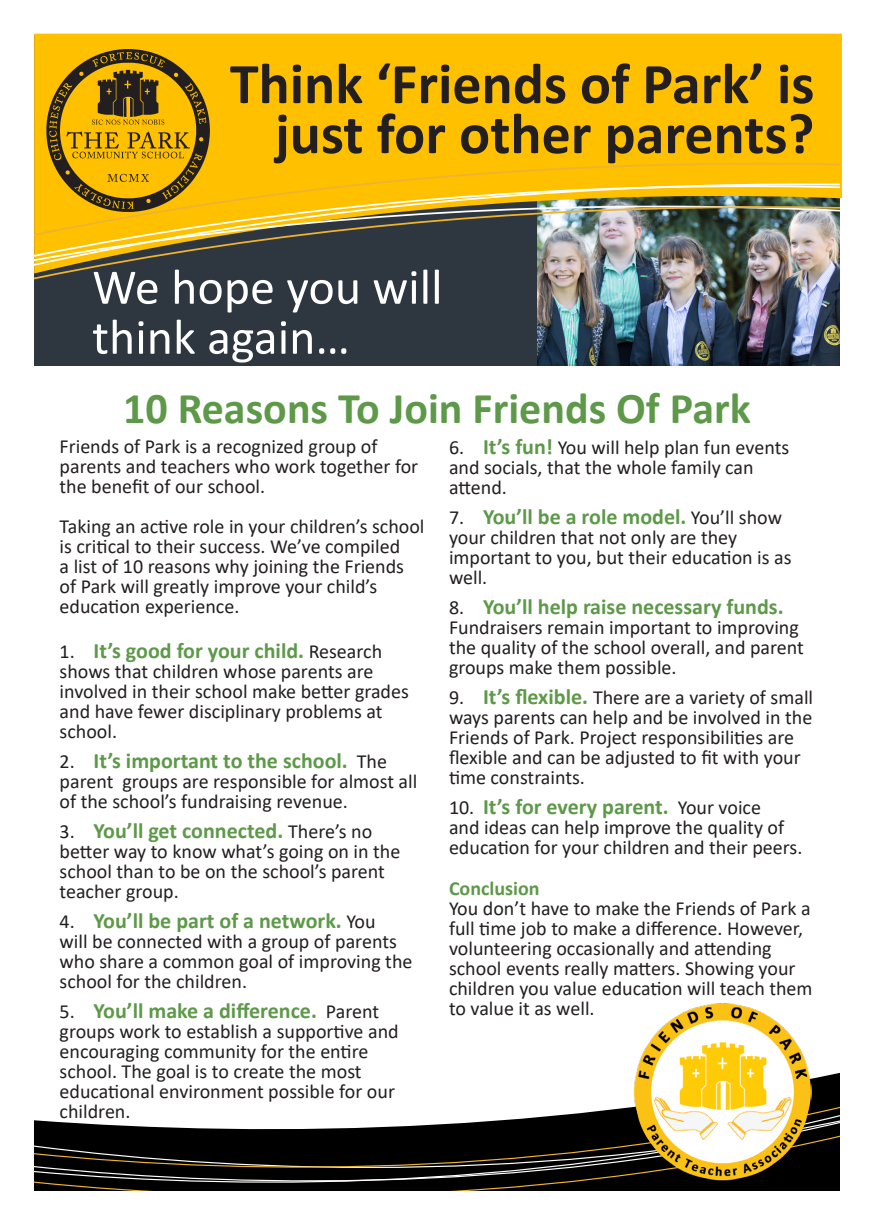
<style>
.page{position:relative;width:874px;height:1225px;background:#fff}
.page>*{position:absolute;margin:0;border:0;box-sizing:border-box;transform-origin:0 0}
.t1{font:700 58px/50px "Calibri";color:#231f20;text-align:right}
.t2{font:50px "Calibri";color:#fff}
.t3{font:700 44px "Calibri";color:#5d9949}
.t4{font:700 22px "Calibri";color:#5d9949}
.Paragraph_Style_1{font:20px/20px "Calibri";color:#231f20}
.Paragraph_Style_1-2{font:700 20px "Calibri";color:#5d9949}
.s1{font-weight:700;font-size:22px;color:#5d9949}
.s2{font-weight:400;font-size:20px;color:#231f20}
</style>
<div class="page">
<img style="left:536px;top:312px;width:303px;height:54px">
<div style="left:34px;top:35px;width:502px;height:331px;background:#2e3640"></div>
<div style="left:34px;top:34px;width:806px;height:239px;background:#ffc000"></div>
<svg style="left:33px;top:1180px;width:806px;height:11px;background:#110f0b"></svg>
<svg style="left:33px;top:1088px;width:806px;height:92px"></svg>
<img style="left:632px;top:1003px;width:179px;height:178px">
<div style="left:34px;top:144px;width:805px;height:21px;background:#ffc000"></div>
<svg style="left:34px;top:165px;width:805px;height:22px;background:#fec10a"></svg>
<img style="left:34px;top:187px;width:805px;height:125px">
<img style="left:44px;top:47px;width:168px;height:167px">
<p class="t1" style="left:230px;top:58px;width:585px">Think ‘Friends of Park’ is just for other parents?</p>
<p class="t2" style="left:92px;top:252px;width:351px">We hope you will</p>
<p class="t2" style="left:92px;top:302px;width:259px">think again…</p>
<p class="t3" style="left:123px;top:378px;width:629px">10 Reasons To Join Friends Of Park</p>
<p class="Paragraph_Style_1" style="left:60px;top:436px;width:360px">Friends of Park is a recognized group of parents and teachers who work together for the benefit of our school.</p>
<p class="Paragraph_Style_1" style="left:60px;top:516px;width:366px">Taking an active role in your children’s school is critical to their success. We’ve compiled<br>a list of 10 reasons why joining the Friends of Park will greatly improve your child’s education experience.</p>
<p class="Paragraph_Style_1" style="left:449px;top:437px;width:341px">6. <span class="s1">It’s fun!</span> You will help plan fun events and socials, that the whole family can attend.</p>
<p class="t4" style="left:449px;top:501px;width:334px"><span class="s2">7.</span> You’ll be a role model. <span class="s2">You’ll show</span></p>
<p class="Paragraph_Style_1" style="left:449px;top:527px;width:344px">your children that not only are they important to you, but their education is as well.</p>
<p class="t4" style="left:449px;top:591px;width:336px"><span class="s2">8.</span> You’ll help raise necessary funds.</p>
<p class="Paragraph_Style_1" style="left:449px;top:617px;width:356px">Fundraisers remain important to improving the quality of the school overall, and parent groups make them possible.</p>
<p class="Paragraph_Style_1" style="left:449px;top:687px;width:365px">9. <span class="s1">It’s flexible.</span> There are a variety of small ways parents can help and be involved in the Friends of Park. Project responsibilities are flexible and can be adjusted to fit with your time constraints.</p>
<p class="t4" style="left:449px;top:791px;width:313px"><span class="s2">10.</span> It’s for every parent. <span class="s2">Your voice</span></p>
<p class="Paragraph_Style_1" style="left:449px;top:817px;width:355px">and ideas can help improve the quality of education for your children and their peers.</p>
<p class="Paragraph_Style_1-2" style="left:449px;top:873px;width:92px">Conclusion</p>
<p class="Paragraph_Style_1" style="left:449px;top:897px;width:365px">You don’t have to make the Friends of Park a full time job to make a difference. However, volunteering occasionally and attending school events really matters. Showing your children you value education will teach them to value it as well.</p>
<p class="t4" style="left:60px;top:635px;width:324px"><span class="s2">1.</span> It’s good for your child. <span class="s2">Research</span></p>
<p class="Paragraph_Style_1" style="left:60px;top:661px;width:351px">shows that children whose parents are involved in their school make better grades and have fewer disciplinary problems at school.</p>
<p class="t4" style="left:60px;top:745px;width:329px"><span class="s2">2.</span> It’s important to the school. <span class="s2">The</span></p>
<p class="Paragraph_Style_1" style="left:60px;top:771px;width:359px">parent groups are responsible for almost all of the school’s fundraising revenue.</p>
<p class="t4" style="left:60px;top:815px;width:314px"><span class="s2">3.</span> You’ll get connected. <span class="s2">There’s no</span></p>
<p class="Paragraph_Style_1" style="left:60px;top:841px;width:342px">better way to know what’s going on in the school than to be on the school’s parent teacher group.</p>
<p class="t4" style="left:60px;top:905px;width:317px"><span class="s2">4.</span> You’ll be part of a network. <span class="s2">You</span></p>
<p class="Paragraph_Style_1" style="left:60px;top:931px;width:354px">will be connected with a group of parents who share a common goal of improving the school for the children.</p>
<p class="t4" style="left:60px;top:995px;width:321px"><span class="s2">5.</span> You’ll make a difference. <span class="s2">Parent</span></p>
<p class="Paragraph_Style_1" style="left:60px;top:1021px;width:340px">groups work to establish a supportive and encouraging community for the entire school. The goal is to create the most educational environment possible for our children.</p>
</div>
